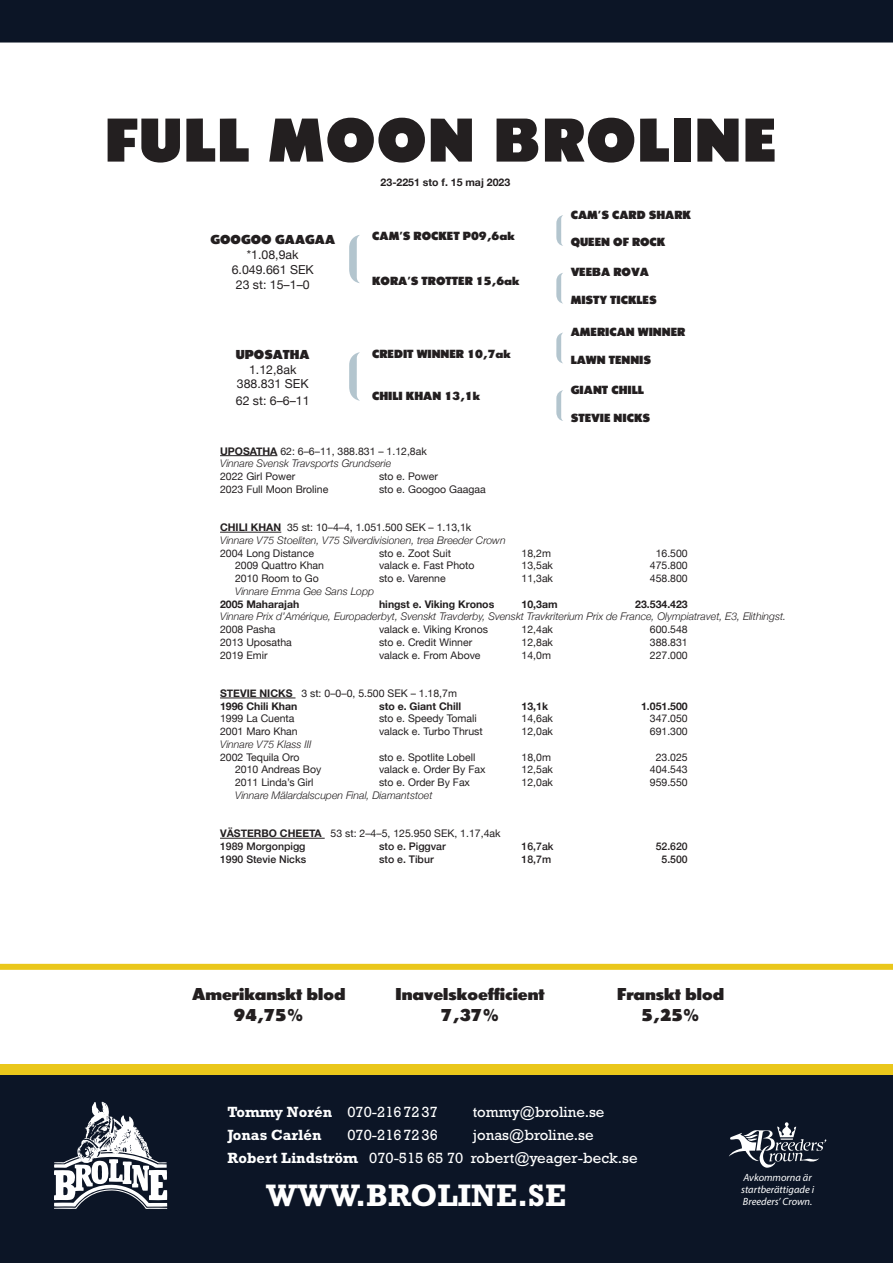
<style>
.page{position:relative;width:893px;height:1263px;background:#fff}
.page>*{position:absolute;margin:0;border:0;box-sizing:border-box;transform-origin:0 0}
.t1{font:64.5px "Heral Ronden";letter-spacing:.025em;color:#231f20}
.t2{font:700 31.5px "Rockwell Std";color:#fff}
.t3{font:18px/21.6px "Heral Ronden";color:#231f20;text-align:center}
.t4{font:15px/23.1px "Rockwell Std";color:#fff}
.t5{font:700 15px "Rockwell Std";color:#fff}
.t6{font:13.5px "Heral Ronden";color:#231f20}
.t7{font:12.3px "Heral Ronden";color:#231f20}
.t8{font:12.3px/14.9px "Helvetica Neue";color:#231f20;text-align:center}
.t9{font:10.5px/12.8px "Helvetica Neue";color:#231f20}
.t10{font:italic 300 10.5px/12.8px "Helvetica Neue";color:#231f20}
.t11{font:700 10.5px "Helvetica Neue";color:#231f20}
.t12{font:500 10.5px "Helvetica Neue";color:#231f20}
.t13{font:italic 10.5px/12px "Myriad Pro";color:#fff}
.s1{font-weight:700;font-style:normal}
.s2{font-weight:400;font-style:normal}
.s3{font-weight:700}
.s4{font-weight:500}
</style>
<div class="page">
<div style="left:0;top:1064px;width:893px;height:25px;background:#eac71b"></div>
<div style="left:0;top:1075px;width:893px;height:188px;background:#0c1526"></div>
<div style="left:0;top:964px;width:893px;height:6px;background:#eac71b"></div>
<div style="left:0;top:0;width:893px;height:43px;background:#0c1526"></div>
<hr style="left:220px;top:455px;width:57px;height:1px;background:#231f20">
<hr style="left:220px;top:532px;width:61px;height:1px;background:#231f20">
<hr style="left:220px;top:698px;width:75px;height:1px;background:#231f20">
<hr style="left:220px;top:838px;width:105px;height:1px;background:#231f20">
<svg style="left:349px;top:235px;width:11px;height:48px"></svg>
<svg style="left:349px;top:352px;width:11px;height:49px"></svg>
<svg style="left:556px;top:215px;width:7px;height:31px"></svg>
<svg style="left:556px;top:333px;width:7px;height:30px"></svg>
<svg style="left:556px;top:273px;width:7px;height:30px"></svg>
<svg style="left:556px;top:390px;width:7px;height:31px"></svg>
<svg style="left:54px;top:1102px;width:113px;height:107px"></svg>
<svg style="left:729px;top:1122px;width:97px;height:46px"></svg>
<h1 class="t1" style="left:105px;top:105px;width:673px">FULL MOON BROLINE</h1>
<p class="t6" style="left:210px;top:232px;width:126px">GOOGOO GAAGAA</p>
<p class="t8" style="left:232px;top:247px;width:84px">*1.08,9ak<br>6.049.661 SEK<br>23 st: 15–1–0</p>
<p class="t6" style="left:236px;top:347px;width:75px">UPOSATHA</p>
<p class="t8" style="left:237px;top:362px;width:73px">1.12,8ak<br>388.831 SEK</p>
<p class="t8" style="left:236px;top:393px;width:75px">62 st: 6–6–11</p>
<p class="t11" style="left:381px;top:176px;width:131px">23-2251 sto f. 15 maj 2023</p>
<p class="t7" style="left:372px;top:229px;width:144px">CAM’S ROCKET P09,6ak</p>
<p class="t7" style="left:372px;top:274px;width:149px">KORA’S TROTTER 15,6ak</p>
<p class="t7" style="left:372px;top:347px;width:140px">CREDIT WINNER 10,7ak</p>
<p class="t7" style="left:372px;top:389px;width:109px">CHILI KHAN 13,1k</p>
<p class="t7" style="left:571px;top:208px;width:122px">CAM’S CARD SHARK</p>
<p class="t7" style="left:571px;top:236px;width:96px">QUEEN OF ROCK</p>
<p class="t7" style="left:571px;top:266px;width:80px">VEEBA ROVA</p>
<p class="t7" style="left:571px;top:293px;width:88px">MISTY TICKLES</p>
<p class="t7" style="left:571px;top:325px;width:116px">AMERICAN WINNER</p>
<p class="t7" style="left:571px;top:353px;width:82px">LAWN TENNIS</p>
<p class="t7" style="left:571px;top:383px;width:75px">GIANT CHILL</p>
<p class="t7" style="left:571px;top:411px;width:81px">STEVIE NICKS</p>
<p class="t10" style="left:220px;top:444px;width:208px"><span class="s1">UPOSATHA</span> <span class="s2">62: 6–6–11, 388.831 – 1.12,8ak<br></span>Vinnare Svensk Travsports Grundserie</p>
<p class="t9" style="left:220px;top:470px;width:77px">2022 Girl Power</p>
<p class="t9" style="left:379px;top:470px;width:60px">sto e. Power</p>
<p class="t9" style="left:220px;top:483px;width:110px">2023 Full Moon Broline</p>
<p class="t9" style="left:379px;top:483px;width:108px">sto e. Googoo Gaagaa</p>
<p class="t10" style="left:220px;top:521px;width:287px"><span class="s1">CHILI KHAN</span> <span class="s2">35 st: 10–4–4, 1.051.500 SEK – 1.13,1k<br></span>Vinnare V75 Stoeliten, V75 Silverdivisionen, trea Breeder Crown</p>
<p class="t9" style="left:220px;top:546px;width:95px">2004 Long Distance</p>
<p class="t9" style="left:379px;top:546px;width:73px">sto e. Zoot Suit</p>
<p class="t9" style="left:522px;top:546px;width:31px">18,2m</p>
<p class="t9" style="left:656px;top:546px;width:34px">16.500</p>
<p class="t9" style="left:235px;top:559px;width:90px">2009 Quattro Khan</p>
<p class="t9" style="left:379px;top:559px;width:97px">valack e. Fast Photo</p>
<p class="t9" style="left:522px;top:559px;width:33px">13,5ak</p>
<p class="t9" style="left:650px;top:559px;width:39px">475.800</p>
<p class="t9" style="left:235px;top:572px;width:85px">2010 Room to Go</p>
<p class="t9" style="left:379px;top:572px;width:68px">sto e. Varenne</p>
<p class="t9" style="left:522px;top:572px;width:33px">11,3ak</p>
<p class="t9" style="left:650px;top:572px;width:39px">458.800</p>
<p class="t10" style="left:235px;top:585px;width:141px">Vinnare Emma Gee Sans Lopp</p>
<p class="t11" style="left:220px;top:597px;width:81px">2005 Maharajah</p>
<p class="t11" style="left:379px;top:597px;width:117px">hingst e. Viking Kronos</p>
<p class="t11" style="left:522px;top:597px;width:37px">10,3am</p>
<p class="t11" style="left:635px;top:597px;width:54px">23.534.423</p>
<p class="t10" style="left:220px;top:610px;width:568px">Vinnare Prix d’Amérique, Europaderbyt, Svenskt Travderby, Svenskt Travkriterium Prix de France, Olympiatravet, E3, Elithingst.</p>
<p class="t9" style="left:220px;top:623px;width:57px">2008 Pasha</p>
<p class="t9" style="left:379px;top:623px;width:110px">valack e. Viking Kronos</p>
<p class="t9" style="left:522px;top:623px;width:33px">12,4ak</p>
<p class="t9" style="left:650px;top:623px;width:39px">600.548</p>
<p class="t9" style="left:220px;top:636px;width:73px">2013 Uposatha</p>
<p class="t9" style="left:379px;top:636px;width:95px">sto e. Credit Winner</p>
<p class="t9" style="left:522px;top:636px;width:33px">12,8ak</p>
<p class="t9" style="left:650px;top:636px;width:39px">388.831</p>
<p class="t9" style="left:220px;top:648px;width:49px">2019 Emir</p>
<p class="t9" style="left:379px;top:648px;width:103px">valack e. From Above</p>
<p class="t9" style="left:522px;top:648px;width:31px">14,0m</p>
<p class="t9" style="left:650px;top:648px;width:39px">227.000</p>
<p class="t9" style="left:220px;top:687px;width:238px"><span class="s3">STEVIE NICKS</span> 3 st: 0–0–0, 5.500 SEK – 1.18,7m<br><span class="s3">1996 Chili Khan</span></p>
<p class="t11" style="left:379px;top:699px;width:84px">sto e. Giant Chill</p>
<p class="t11" style="left:522px;top:699px;width:28px">13,1k</p>
<p class="t11" style="left:641px;top:699px;width:48px">1.051.500</p>
<p class="t9" style="left:220px;top:712px;width:76px">1999 La Cuenta</p>
<p class="t9" style="left:379px;top:712px;width:99px">sto e. Speedy Tomali</p>
<p class="t9" style="left:522px;top:712px;width:33px">14,6ak</p>
<p class="t9" style="left:650px;top:712px;width:39px">347.050</p>
<p class="t9" style="left:220px;top:725px;width:79px">2001 Maro Khan</p>
<p class="t9" style="left:379px;top:725px;width:105px">valack e. Turbo Thrust</p>
<p class="t9" style="left:522px;top:725px;width:33px">12,0ak</p>
<p class="t9" style="left:650px;top:725px;width:39px">691.300</p>
<p class="t10" style="left:220px;top:738px;width:93px">Vinnare V75 Klass III</p>
<p class="t9" style="left:220px;top:750px;width:81px">2002 Tequila Oro</p>
<p class="t9" style="left:379px;top:750px;width:98px">sto e. Spotlite Lobell</p>
<p class="t9" style="left:522px;top:750px;width:31px">18,0m</p>
<p class="t9" style="left:656px;top:750px;width:34px">23.025</p>
<p class="t9" style="left:235px;top:763px;width:88px">2010 Andreas Boy</p>
<p class="t9" style="left:379px;top:763px;width:108px">valack e. Order By Fax</p>
<p class="t9" style="left:522px;top:763px;width:33px">12,5ak</p>
<p class="t9" style="left:650px;top:763px;width:39px">404.543</p>
<p class="t9" style="left:235px;top:776px;width:80px">2011 Linda’s Girl</p>
<p class="t9" style="left:379px;top:776px;width:93px">sto e. Order By Fax</p>
<p class="t9" style="left:522px;top:776px;width:33px">12,0ak</p>
<p class="t9" style="left:650px;top:776px;width:39px">959.550</p>
<p class="t10" style="left:235px;top:789px;width:199px">Vinnare Mälardalscupen Final, Diamantstoet</p>
<p class="t9" style="left:220px;top:827px;width:282px"><span class="s3">VÄSTERBO CHEETA</span> 53 st: 2–4–5, 125.950 SEK, 1.17,4ak<br><span class="s4">1989 Morgonpigg</span></p>
<p class="t12" style="left:379px;top:840px;width:68px">sto e. Piggvar</p>
<p class="t12" style="left:522px;top:840px;width:33px">16,7ak</p>
<p class="t12" style="left:656px;top:840px;width:34px">52.620</p>
<p class="t12" style="left:220px;top:852px;width:88px">1990 Stevie Nicks</p>
<p class="t12" style="left:379px;top:852px;width:56px">sto e. Tibur</p>
<p class="t12" style="left:522px;top:852px;width:31px">18,7m</p>
<p class="t12" style="left:661px;top:852px;width:28px">5.500</p>
<h3 class="t3" style="left:192px;top:983px;width:155px">Amerikanskt blod<br>94,75%</h3>
<h3 class="t3" style="left:396px;top:983px;width:151px">Inavelskoefficient<br>7,37%</h3>
<h3 class="t3" style="left:617px;top:983px;width:108px">Franskt blod<br>5,25%</h3>
<h3 class="t4" style="left:227px;top:1100px;width:212px"><span class="s3">Tommy Norén</span> 070-2167237</h3>
<h3 class="t4" style="left:473px;top:1100px;width:133px">tommy@broline.se</h3>
<h3 class="t5" style="left:227px;top:1126px;width:96px">Jonas Carlén</h3>
<h3 class="t4" style="left:347px;top:1123px;width:92px">070-2167236</h3>
<h3 class="t4" style="left:227px;top:1123px;width:412px;text-indent:245px">jonas@broline.se<br><span class="s3">Robert Lindström</span> 070-515 65 70 robert@yeager-beck.se</h3>
<h2 class="t2" style="left:266px;top:1176px;width:301px">WWW.BROLINE.SE</h2>
<p class="t13" style="left:741px;top:1171px;width:75px">Avkommorna är startberättigade i<br>Breeders’ Crown.</p>
</div>
